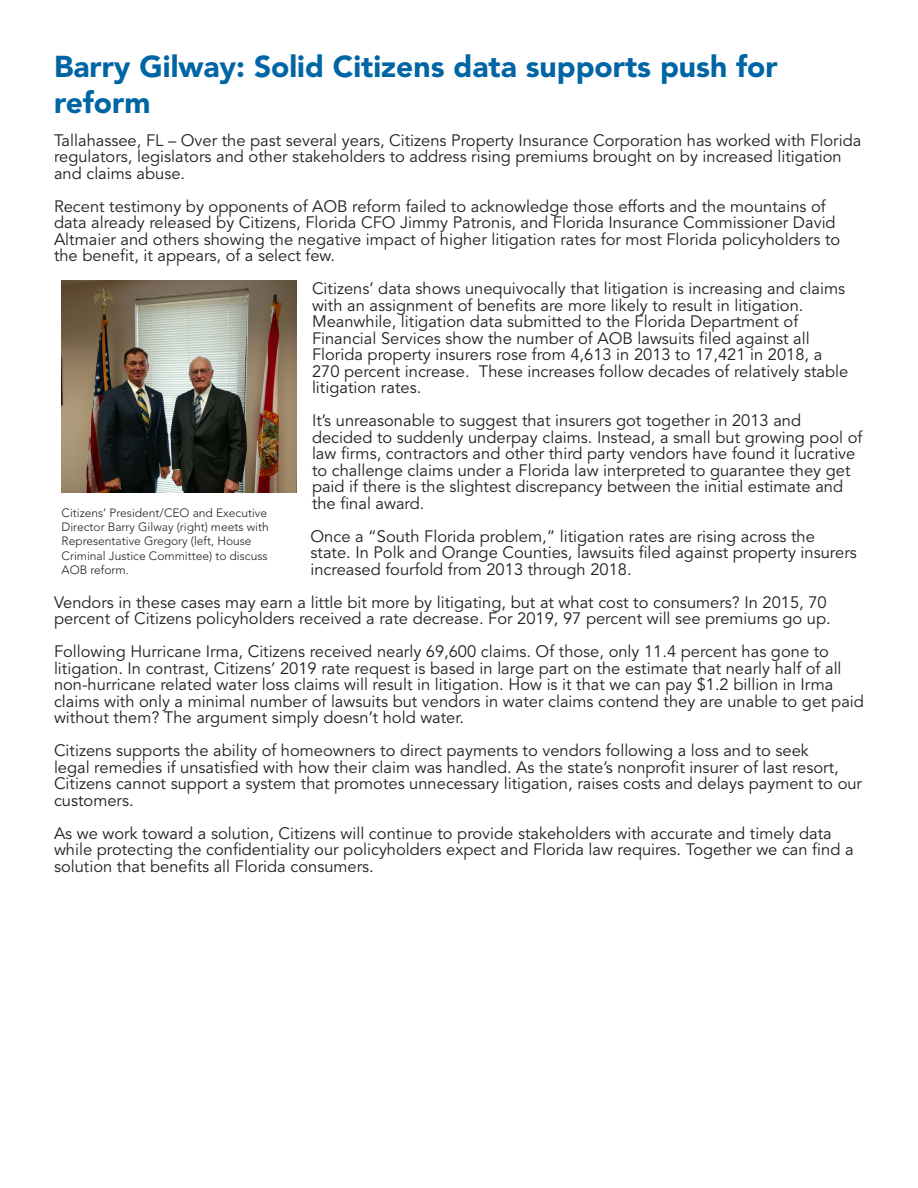
<style>
.page{position:relative;width:918px;height:1188px;background:#fff}
.page>*{position:absolute;margin:0;border:0;box-sizing:border-box;transform-origin:0 0}
.t1{font:900 30px/36px "Avenir LT Std";color:#0065a4}
.t2{font:16.5px/16.5px "Avenir LT Std";color:#231f20}
.t3{font:300 12px/14.4px "Avenir LT Std";color:#231f20}
</style>
<div class="page">
<img style="left:62px;top:281px;width:235px;height:211px">
<p class="t1" style="left:54px;top:48px;width:725px">Barry Gilway: Solid Citizens data supports push for reform</p>
<p class="t2" style="left:54px;top:132px;width:809px">Tallahassee, FL – Over the past several years, Citizens Property Insurance Corporation has worked with Florida regulators, legislators and other stakeholders to address rising premiums brought on by increased litigation and claims abuse.</p>
<p class="t2" style="left:54px;top:198px;width:788px">Recent testimony by opponents of AOB reform failed to acknowledge those efforts and the mountains of data already released by Citizens, Florida CFO Jimmy Patronis, and Florida Insurance Commissioner David Altmaier and others showing the negative impact of higher litigation rates for most Florida policyholders to the benefit, it appears, of a select few.</p>
<p class="t2" style="left:312px;top:281px;width:538px">Citizens’ data shows unequivocally that litigation is increasing and claims with an assignment of benefits are more likely to result in litigation.<br>Meanwhile, litigation data submitted to the Florida Department of Financial Services show the number of AOB lawsuits filed against all Florida property insurers rose from 4,613 in 2013 to 17,421 in 2018, a 270 percent increase. These increases follow decades of relatively stable litigation rates.</p>
<p class="t2" style="left:312px;top:413px;width:552px">It’s unreasonable to suggest that insurers got together in 2013 and decided to suddenly underpay claims. Instead, a small but growing pool of law firms, contractors and other third party vendors have found it lucrative to challenge claims under a Florida law interpreted to guarantee they get paid if there is the slightest discrepancy between the initial estimate and the final award.</p>
<p class="t2" style="left:310px;top:528px;width:548px">Once a “South Florida problem,” litigation rates are rising across the state. In Polk and Orange Counties, lawsuits filed against property insurers increased fourfold from 2013 through 2018.</p>
<p class="t2" style="left:54px;top:594px;width:778px">Vendors in these cases may earn a little bit more by litigating, but at what cost to consumers? In 2015, 70 percent of Citizens policyholders received a rate decrease. For 2019, 97 percent will see premiums go up.</p>
<p class="t2" style="left:54px;top:644px;width:811px">Following Hurricane Irma, Citizens received nearly 69,600 claims. Of those, only 11.4 percent has gone to litigation. In contrast, Citizens’ 2019 rate request is based in large part on the estimate that nearly half of all non-hurricane related water loss claims will result in litigation. How is it that we can pay $1.2 billion in Irma claims with only a minimal number of lawsuits but vendors in water claims contend they are unable to get paid without them? The argument simply doesn’t hold water.</p>
<p class="t2" style="left:54px;top:743px;width:810px">Citizens supports the ability of homeowners to direct payments to vendors following a loss and to seek<br>legal remedies if unsatisfied with how their claim was handled. As the state’s nonprofit insurer of last resort, Citizens cannot support a system that promotes unnecessary litigation, raises costs and delays payment to our customers.</p>
<p class="t2" style="left:54px;top:825px;width:801px">As we work toward a solution, Citizens will continue to provide stakeholders with accurate and timely data while protecting the confidentiality our policyholders expect and Florida law requires. Together we can find a solution that benefits all Florida consumers.</p>
<p class="t3" style="left:62px;top:505px;width:209px">Citizens’ President/CEO and Executive Director Barry Gilway (right) meets with Representative Gregory (left, House Criminal Justice Committee) to discuss AOB reform.</p>
</div>
